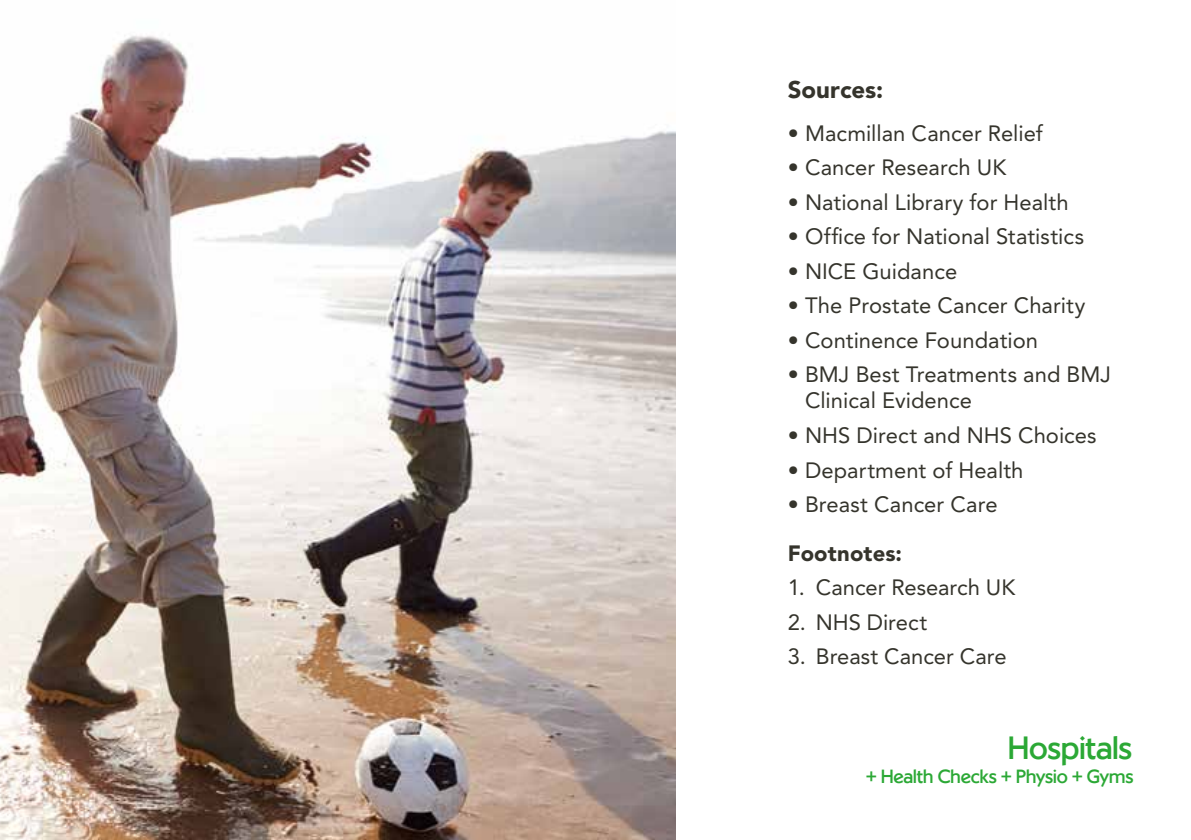
<style>
.page{position:relative;width:1191px;height:840px;background:#fff}
.page>*{position:absolute;margin:0;border:0;box-sizing:border-box;transform-origin:0 0}
.t1{font:32px "Nuffield Health Sans";color:#2ba835}
.t2{font:900 24px "Avenir LT Std";color:#35342c}
.t3{font:22px/26px "Avenir LT Std";color:#35342c}
.t4{font:900 22px "Avenir LT Std";letter-spacing:.005em;color:#35342c}
.t5{font:19px "Nuffield Health Sans";color:#2ba835}
</style>
<div class="page">
<img style="left:0;top:35px;width:675px;height:804px">
<p class="t2" style="left:788px;top:75px;width:97px">Sources:</p>
<p class="t3" style="left:788px;top:120px;width:256px">• Macmillan Cancer Relief</p>
<p class="t3" style="left:788px;top:155px;width:220px">• Cancer Research UK</p>
<p class="t3" style="left:788px;top:189px;width:282px">• National Library for Health</p>
<p class="t3" style="left:788px;top:224px;width:298px">• Office for National Statistics</p>
<p class="t3" style="left:788px;top:258px;width:171px">• NICE Guidance</p>
<p class="t3" style="left:788px;top:293px;width:299px">• The Prostate Cancer Charity</p>
<p class="t3" style="left:788px;top:327px;width:252px">• Continence Foundation</p>
<p class="t3" style="left:805px;top:362px;width:308px;text-indent:-17px">• BMJ Best Treatments and BMJ<br>Clinical Evidence</p>
<p class="t3" style="left:788px;top:422px;width:310px">• NHS Direct and NHS Choices</p>
<p class="t3" style="left:788px;top:457px;width:237px">• Department of Health</p>
<p class="t3" style="left:788px;top:491px;width:211px">• Breast Cancer Care</p>
<p class="t4" style="left:788px;top:539px;width:116px">Footnotes:</p>
<p class="t3" style="left:788px;top:574px;width:229px">1. Cancer Research UK</p>
<p class="t3" style="left:788px;top:609px;width:141px">2. NHS Direct</p>
<p class="t3" style="left:788px;top:643px;width:220px">3. Breast Cancer Care</p>
<h1 class="t1" style="left:1008px;top:728px;width:125px">Hospitals</h1>
<p class="t5" style="left:866px;top:764px;width:269px">+ Health Checks + Physio + Gyms</p>
</div>
